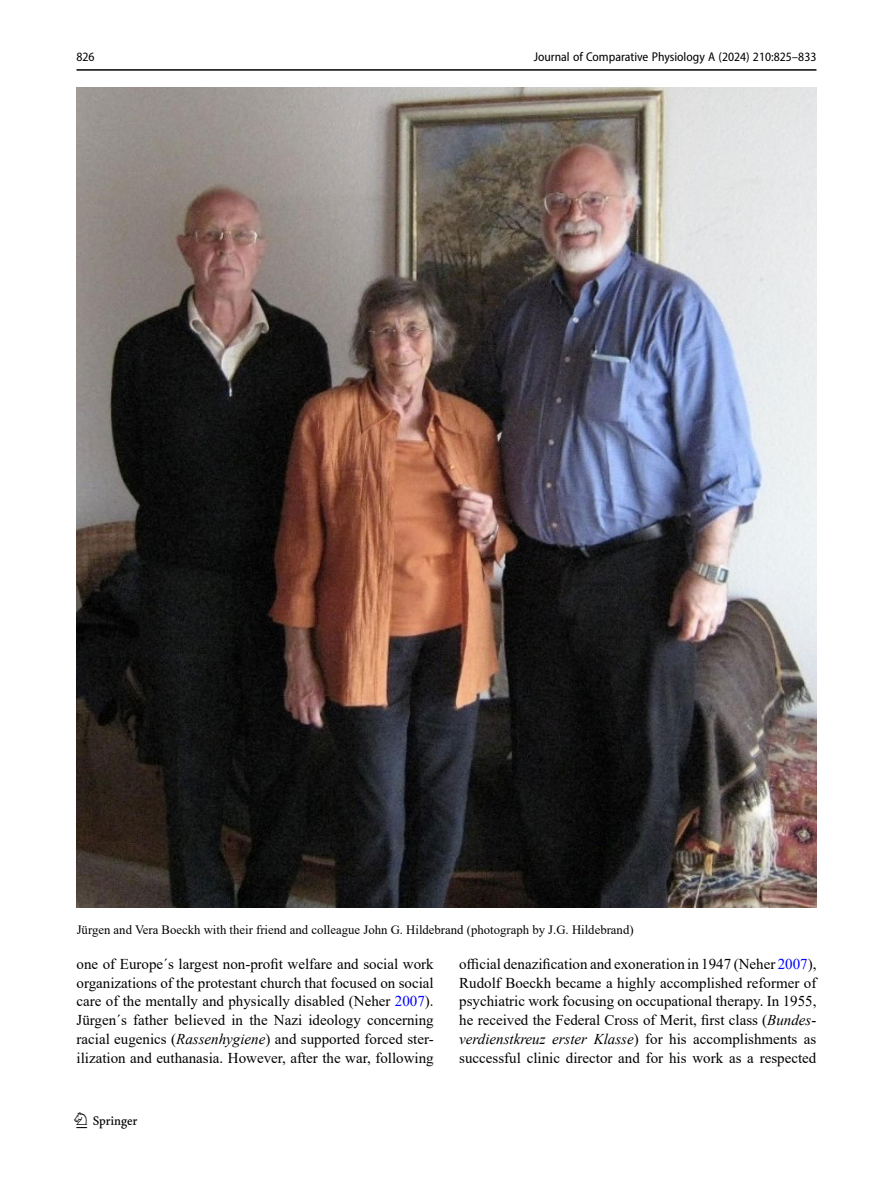
<style>
.page{position:relative;width:893px;height:1187px;background:#fff}
.page>*{position:absolute;margin:0;border:0;box-sizing:border-box;transform-origin:0 0}
.t1{font:22.5px "Springnew";color:#000}
.Body_Text{font:15px/18.8px "Times New Roman";color:#000;text-align:justify}
.Figure_Caption{font:12.75px "Times New Roman";color:#000}
.t2{font:semi-condensed 12.75px "Myriad Pro";color:#000}
.s1{color:#00f}
.s2{font-style:italic}
</style>
<div class="page">
<hr style="left:77px;top:69px;width:739px;height:2px;background:#000">
<img style="left:77px;top:87px;width:740px;height:820px">
<p class="t2" style="left:77px;top:49px;width:20px">826</p>
<p class="t2" style="left:534px;top:49px;width:284px">Journal of Comparative Physiology A (2024) 210:825–833</p>
<p class="Figure_Caption" style="left:77px;top:921px;width:558px">Jürgen and Vera Boeckh with their friend and colleague John G. Hildebrand (photograph by J.G. Hildebrand)</p>
<p class="Body_Text" style="left:77px;top:953px;width:359px">one of Europe´s largest non-profit welfare and social work organizations of the protestant church that focused on social care of the mentally and physically disabled (Neher <span class="s1">2007</span>).<br>Jürgen´s father believed in the Nazi ideology concerning racial eugenics (<span class="s2">Rassenhygiene</span>) and supported forced ster&shy;ilization and euthanasia. However, after the war, following</p>
<p class="Body_Text" style="left:459px;top:953px;width:359px">official denazification and exoneration in 1947 (Neher <span class="s1">2007</span>), Rudolf Boeckh became a highly accomplished reformer of psychiatric work focusing on occupational therapy. In 1955, he received the Federal Cross of Merit, first class (<span class="s2">Bundes&shy;verdienstkreuz erster Klasse</span>) for his accomplishments as successful clinic director and for his work as a respected</p>
<h1 class="t1" style="left:77px;top:1107px;width:63px">1 3</h1>
</div>
